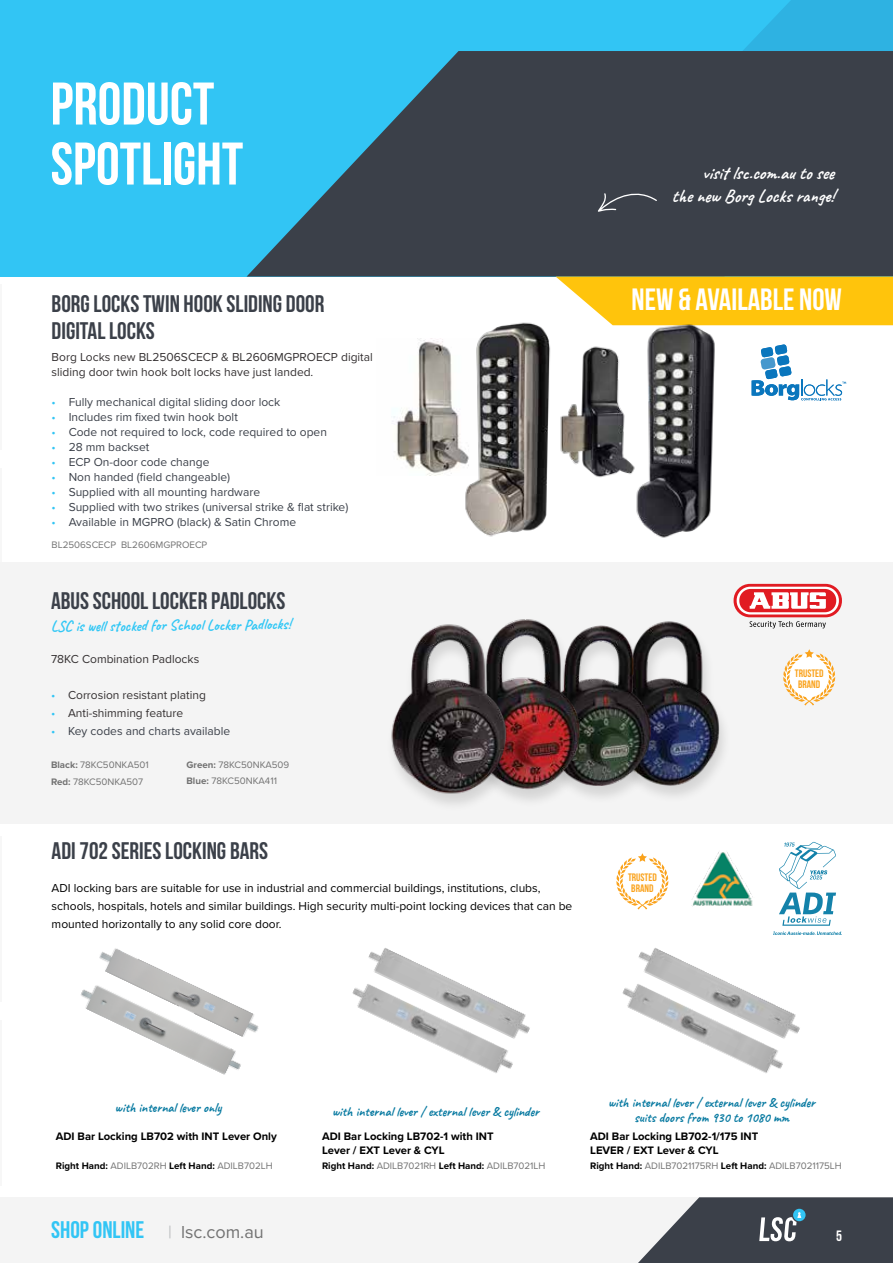
<style>
.page{position:relative;width:893px;height:1263px;background:#fff}
.page>*{position:absolute;margin:0;border:0;box-sizing:border-box;transform-origin:0 0}
.t1{font:700 60px/60px "Bebas Neue";color:#fff}
.t2{font:700 30.75px "Bebas Neue";color:#fff}
.t3{font:700 24px/27px "Bebas Neue";color:#3b4049}
.t4{font:700 24px "Bebas Neue";color:#32c5f4}
.t5{font:700 18px/22.5px "Caveat";color:#fff;text-align:right}
.t6{font:700 15px "Caveat";color:#31c7f5}
.t7{font:700 15px "Bebas Neue";color:#fff}
.t8{font:700 13.5px/15px "Caveat";color:#087aa1;text-align:center}
.t9{font:12px "Proxima Nova";color:#3b4049}
.t10{font:12px/18px "Proxima Nova";color:#000101}
.t11{font:12px/14.4px "Proxima Nova";color:#353132}
.t12{font:700 11.25px/13.5px "Proxima Nova";color:#000}
.t13{font:700 10.8px/10.8px "Bebas Neue";color:#faa21b;text-align:center}
.t14{font:9.75px/16.5px "Proxima Nova";color:#727272}
.s1{color:#32c5f4}
.s2{font-weight:700}
.s3{font-weight:700;color:#000101}
.s4{font-family:"Proxima Nova";font-weight:400;font-size:18px;color:#bcbec0}
.s5{font-family:"Proxima Nova";font-weight:400;font-size:18px;color:#727272}
</style>
<div class="page">
<div style="left:0;top:1197px;width:830px;height:66px;background:#f4f4f4"></div>
<svg style="left:638px;top:1197px;width:255px;height:66px;background:#575c64"></svg>
<div style="left:0;top:0;width:893px;height:277px;background:#32c5f4"></div>
<div style="left:0;top:562px;width:893px;height:262px;background:#f4f4f4"></div>
<svg style="left:743px;top:0;width:150px;height:51px;fill:#2eb2e2"></svg>
<svg style="left:247px;top:51px;width:646px;height:226px;fill:#3b4049"></svg>
<hr style="left:0;top:284px;width:1px;height:165px;background:#f4f4f4">
<hr style="left:0;top:468px;width:1px;height:165px;background:#f4f4f4">
<hr style="left:0;top:836px;width:1px;height:165px;background:#f4f4f4">
<hr style="left:0;top:1020px;width:1px;height:165px;background:#f4f4f4">
<img style="left:81px;top:989px;width:160px;height:86px">
<img style="left:352px;top:988px;width:161px;height:85px">
<img style="left:622px;top:988px;width:161px;height:85px">
<img style="left:92px;top:948px;width:167px;height:97px">
<img style="left:362px;top:948px;width:168px;height:96px">
<img style="left:632px;top:948px;width:168px;height:96px">
<div style="left:556px;top:277px;width:337px;height:48px;background:#ffc40c"></div>
<img style="left:392px;top:339px;width:30px;height:129px">
<svg style="left:598px;top:188px;width:59px;height:24px"></svg>
<svg style="left:768px;top:344px;width:78px;height:56px"></svg>
<img style="left:692px;top:852px;width:61px;height:54px">
<img style="left:422px;top:314px;width:189px;height:223px">
<img style="left:579px;top:317px;width:189px;height:221px">
<div style="left:607px;top:622px;width:125px;height:182px;background:#000;opacity:.13"></div>
<img style="left:611px;top:621px;width:111px;height:165px">
<div style="left:537px;top:626px;width:126px;height:179px;background:#000;opacity:.13"></div>
<img style="left:592px;top:623px;width:61px;height:164px">
<svg style="left:734px;top:584px;width:108px;height:33px"></svg>
<svg style="left:737px;top:587px;width:102px;height:27px"></svg>
<div style="left:739px;top:589px;width:97px;height:23px;background:#e11b22;border-radius:11px"></div>
<svg style="left:750px;top:592px;width:76px;height:17px"></svg>
<svg style="left:750px;top:621px;width:76px;height:7px"></svg>
<div style="left:463px;top:619px;width:129px;height:189px;background:#000;opacity:.13"></div>
<img style="left:463px;top:619px;width:125px;height:175px">
<div style="left:385px;top:625px;width:133px;height:187px;background:#000;opacity:.13"></div>
<img style="left:385px;top:620px;width:129px;height:180px">
<svg style="left:616px;top:853px;width:52px;height:56px"></svg>
<svg style="left:783px;top:649px;width:52px;height:56px"></svg>
<svg style="left:773px;top:842px;width:69px;height:93px"></svg>
<h1 class="t1" style="left:51px;top:73px;width:194px">PRODUCT<br>SPOTLIGHT</h1>
<h3 class="t3" style="left:52px;top:289px;width:274px">BORG LOCKS TWIN HOOK SLIDING DOOR<br>DIGITAL LOCKS</h3>
<p class="t11" style="left:52px;top:350px;width:323px">Borg Locks new BL2506SCECP &amp; BL2606MGPROECP digital sliding door twin hook bolt locks have just landed.</p>
<p class="t9" style="left:52px;top:393px;width:230px"><span class="s1">•</span> Fully mechanical digital sliding door lock</p>
<p class="t9" style="left:52px;top:408px;width:188px"><span class="s1">•</span> Includes rim fixed twin hook bolt</p>
<p class="t9" style="left:52px;top:423px;width:277px"><span class="s1">•</span> Code not required to lock, code required to open</p>
<p class="t9" style="left:52px;top:438px;width:99px"><span class="s1">•</span> 28 mm backset</p>
<p class="t9" style="left:52px;top:453px;width:159px"><span class="s1">•</span> ECP On-door code change</p>
<p class="t9" style="left:52px;top:468px;width:180px"><span class="s1">•</span> Non handed (field changeable)</p>
<p class="t9" style="left:52px;top:483px;width:210px"><span class="s1">•</span> Supplied with all mounting hardware</p>
<p class="t9" style="left:52px;top:498px;width:298px"><span class="s1">•</span> Supplied with two strikes (universal strike &amp; flat strike)</p>
<p class="t9" style="left:52px;top:513px;width:246px"><span class="s1">•</span> Available in MGPRO (black) &amp; Satin Chrome</p>
<p class="t14" style="left:52px;top:536px;width:157px">BL2506SCECP BL2606MGPROECP</p>
<h3 class="t3" style="left:51px;top:587px;width:236px">ABUS SCHOOL LOCKER PADLOCKS</h3>
<p class="t6" style="left:51px;top:618px;width:241px;rotate:-1deg">LSC is well stocked for School Locker Padlocks!</p>
<p class="t11" style="left:51px;top:651px;width:150px">78KC Combination Padlocks</p>
<p class="t11" style="left:51px;top:687px;width:156px"><span class="s1">•</span> Corrosion resistant plating</p>
<p class="t11" style="left:51px;top:705px;width:134px"><span class="s1">•</span> Anti-shimming feature</p>
<p class="t9" style="left:51px;top:722px;width:181px"><span class="s1">•</span> Key codes and charts available</p>
<p class="t14" style="left:51px;top:756px;width:99px"><span class="s2">Black:</span> 78KC50NKA501<br><span class="s2">Red:</span> 78KC50NKA507</p>
<p class="t14" style="left:186px;top:756px;width:104px"><span class="s2">Green:</span> 78KC50NKA509<br><span class="s2">Blue:</span> 78KC50NKA411</p>
<h3 class="t3" style="left:52px;top:837px;width:218px">ADI 702 SERIES LOCKING BARS</h3>
<p class="t10" style="left:52px;top:878px;width:522px">ADI locking bars are suitable for use in industrial and commercial buildings, institutions, clubs, schools, hospitals, hotels and similar buildings. High security multi-point locking devices that can be mounted horizontally to any solid core door.</p>
<h3 class="t5" style="left:671px;top:162px;width:164px">visit lsc.com.au to see<br>the new Borg Locks range!</h3>
<h2 class="t2" style="left:631px;top:282px;width:212px">NEW &amp; AVAILABLE NOW</h2>
<p class="t13" style="left:628px;top:872px;width:30px">TRUSTED<br>BRAND</p>
<p class="t13" style="left:795px;top:668px;width:30px">TRUSTED<br>BRAND</p>
<p class="t8" style="left:115px;top:1100px;width:108px">with internal lever only</p>
<p class="t12" style="left:56px;top:1130px;width:223px">ADI Bar Locking LB702 with INT Lever Only</p>
<p class="t14" style="left:56px;top:1157px;width:218px"><span class="s3">Right Hand:</span> ADILB702RH <span class="s3">Left Hand:</span> ADILB702LH</p>
<h3 class="t4" style="left:51px;top:1217px;width:214px">SHOP ONLINE <span class="s4">|</span> <span class="s5">lsc.com.au</span></h3>
<p class="t8" style="left:332px;top:1104px;width:209px">with internal lever / external lever &amp; cylinder</p>
<p class="t8" style="left:608px;top:1095px;width:209px">with internal lever / external lever &amp; cylinder suits doors from 930 to 1080 mm</p>
<p class="t12" style="left:322px;top:1130px;width:173px">ADI Bar Locking LB702-1 with INT<br>Lever / EXT Lever &amp; CYL</p>
<p class="t14" style="left:322px;top:1157px;width:225px"><span class="s3">Right Hand:</span> ADILB7021RH <span class="s3">Left Hand:</span> ADILB7021LH</p>
<p class="t12" style="left:590px;top:1130px;width:170px">ADI Bar Locking LB702-1/175 INT<br>LEVER / EXT Lever &amp; CYL</p>
<p class="t14" style="left:590px;top:1157px;width:253px"><span class="s3">Right Hand:</span> ADILB7021175RH <span class="s3">Left Hand:</span> ADILB7021175LH</p>
<p class="t7" style="left:836px;top:1228px;width:7px">5</p>
</div>
